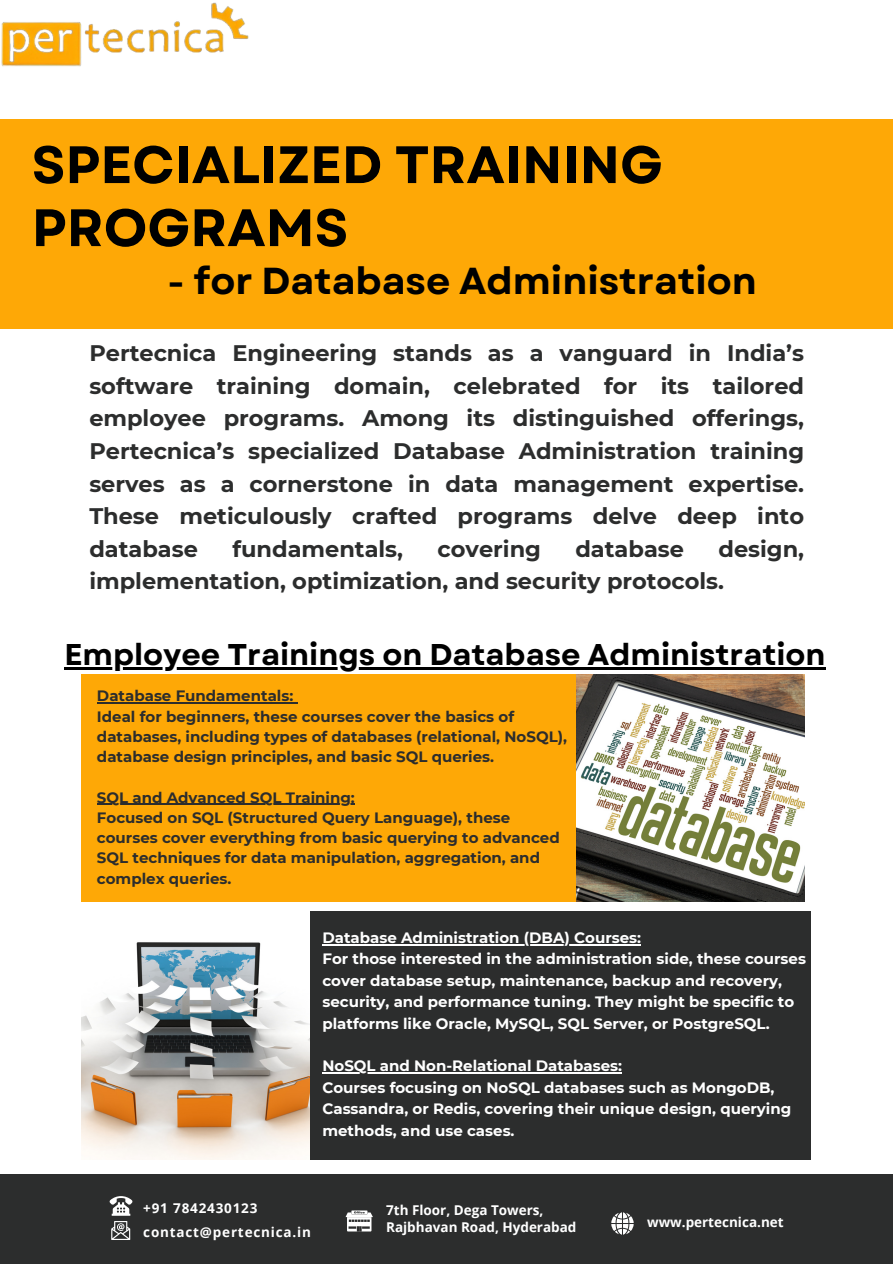
<style>
.page{position:relative;width:893px;height:1264px;background:#fff}
.page>*{position:absolute;margin:0;border:0;box-sizing:border-box;transform-origin:0 0}
.t1{font:700 52.5px/63px "Garet";color:#000}
.t2{font:700 37.5px "Garet";color:#000}
.t3{font:700 30px "Garet";color:#000}
.t4{font:700 22.5px/32.7px "Montserrat";color:#2c2d2d;text-align:justify}
.t5{font:700 15px/21.3px "Montserrat";color:#fff}
.t6{font:700 15px/20.2px "Montserrat";color:#2c2d2d}
.t7{font:700 13.5px "Open Sans";color:#fff}
.t8{font:700 13.5px "Open Sans";letter-spacing:.06em;color:#fff}
</style>
<div class="page">
<img style="left:1px;top:2px;width:248px;height:65px">
<div style="left:0;top:119px;width:892px;height:210px;background:#fea806"></div>
<div style="left:81px;top:674px;width:710px;height:227px;background:#fea806"></div>
<div style="left:201px;top:910px;width:609px;height:249px;background:#2c2d2d"></div>
<img style="left:81px;top:910px;width:228px;height:249px">
<img style="left:576px;top:674px;width:228px;height:227px">
<div style="left:0;top:1174px;width:892px;height:89px;background:#2c2d2d"></div>
<svg style="left:611px;top:1212px;width:22px;height:22px"></svg>
<svg style="left:345px;top:1210px;width:27px;height:21px"></svg>
<svg style="left:110px;top:1196px;width:22px;height:43px"></svg>
<hr style="left:64px;top:667px;width:761px;height:2px;background:#000">
<hr style="left:97px;top:702px;width:196px;height:1px;background:#2c2d2d">
<hr style="left:97px;top:803px;width:258px;height:1px;background:#2c2d2d">
<hr style="left:322px;top:944px;width:319px;height:1px;background:#fff">
<hr style="left:322px;top:1072px;width:300px;height:1px;background:#fff">
<p class="t1" style="left:32px;top:133px;width:632px">SPECIALIZED TRAINING<br>PROGRAMS</p>
<p class="t2" style="left:167px;top:254px;width:590px">- for Database Administration</p>
<p class="t4" style="left:89px;top:336px;width:716px">Pertecnica Engineering stands as a vanguard in India’s software training domain, celebrated for its tailored employee programs. Among its distinguished offerings, Pertecnica’s specialized Database Administration training serves as a cornerstone in data management expertise.<br>These meticulously crafted programs delve deep into database</p>
<p class="t4" style="left:89px;top:532px;width:716px;text-indent:629px">design, implementation, optimization, and security protocols.</p>
<p class="t4" style="left:232px;top:532px;width:172px">fundamentals,</p>
<p class="t4" style="left:437px;top:532px;width:105px">covering</p>
<p class="t4" style="left:575px;top:532px;width:110px">database</p>
<p class="t3" style="left:64px;top:633px;width:762px">Employee Trainings on Database Administration</p>
<p class="t6" style="left:97px;top:685px;width:198px">Database Fundamentals:</p>
<p class="t6" style="left:97px;top:706px;width:471px">Ideal for beginners, these courses cover the basics of databases, including types of databases (relational, NoSQL), database design principles, and basic SQL queries.</p>
<p class="t6" style="left:97px;top:787px;width:259px">SQL and Advanced SQL Training:</p>
<p class="t6" style="left:97px;top:807px;width:464px">Focused on SQL (Structured Query Language), these courses cover everything from basic querying to advanced SQL techniques for data manipulation, aggregation, and complex queries.</p>
<p class="t5" style="left:322px;top:927px;width:320px">Database Administration (DBA) Courses:</p>
<p class="t5" style="left:322px;top:948px;width:485px">For those interested in the administration side, these courses cover database setup, maintenance, backup and recovery, security, and performance tuning. They might be specific to platforms like Oracle, MySQL, SQL Server, or PostgreSQL.</p>
<p class="t5" style="left:322px;top:1055px;width:301px">NoSQL and Non-Relational Databases:</p>
<p class="t5" style="left:322px;top:1076px;width:470px">Courses focusing on NoSQL databases such as MongoDB,<br>Cassandra, or Redis, covering their unique design, querying methods, and use cases.</p>
<p class="t8" style="left:143px;top:1198px;width:116px">+91 7842430123</p>
<p class="t8" style="left:143px;top:1222px;width:169px">contact@pertecnica.in</p>
<p class="t7" style="left:386px;top:1200px;width:159px">7th Floor, Dega Towers,</p>
<p class="t7" style="left:386px;top:1217px;width:192px">Rajbhavan Road, Hyderabad</p>
<p class="t7" style="left:647px;top:1212px;width:138px">www.pertecnica.net</p>
</div>
